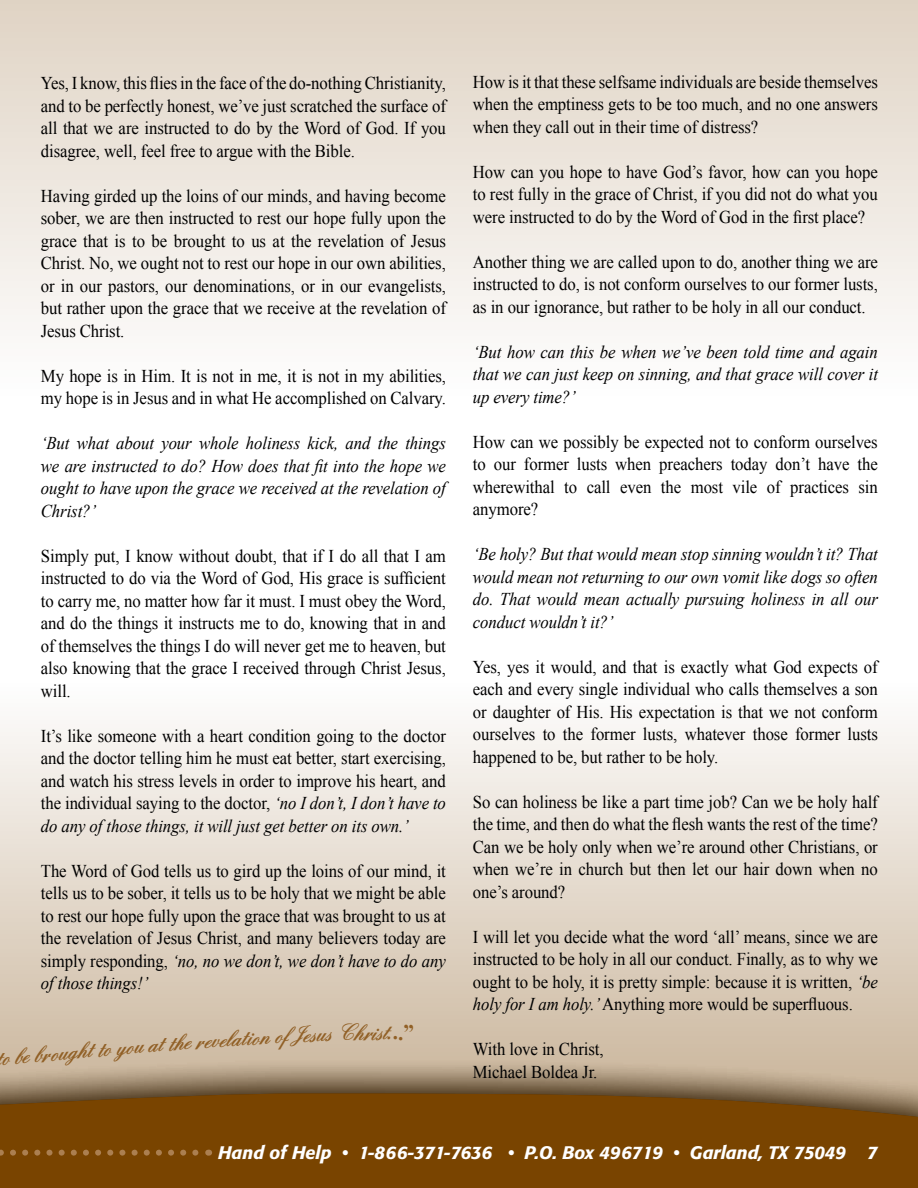
<style>
.page{position:relative;width:918px;height:1188px;background:#fff}
.page>*{position:absolute;margin:0;border:0;box-sizing:border-box;transform-origin:0 0}
.t1{font:700 22.5px "Quadrille Script Black Ssk";color:#916026;scale:.93 1}
.t2{font:18px/22.5px "Times New Roman";letter-spacing:-.005em;color:#000;text-align:justify;scale:.93 1}
.t3{font:italic 18px/22.5px "Times New Roman";letter-spacing:-.005em;color:#000;text-align:justify;scale:.93 1}
.t4{font:italic 500 18px "Formata";color:#fff}
.s1{font-style:italic}
</style>
<div class="page">
<svg style="left:202px;top:724px;width:716px;height:464px;background:#c9b69d"></svg>
<div style="left:0;top:0;width:918px;height:400px;background:linear-gradient(to bottom,#e0d3c4,#fefeff)"></div>
<svg style="left:0;top:724px;width:202px;height:464px;background:#cab69e"></svg>
<svg style="left:316px;top:1023px;width:63px;height:19px"></svg>
<svg style="left:394px;top:1024px;width:19px;height:16px"></svg>
<p class="t2" style="left:41px;top:71px;width:437px">Yes, I know, this flies in the face of the do-nothing Christianity, and to be perfectly honest, we’ve just scratched the surface of all that we are instructed to do by the Word of God. If you disagree, well, feel free to argue with the Bible.</p>
<p class="t2" style="left:41px;top:184px;width:437px">Having girded up the loins of our minds, and having become sober, we are then instructed to rest our hope fully upon the grace that is to be brought to us at the revelation of Jesus Christ. No, we ought not to rest our hope in our own abilities, or in our pastors, our denominations, or in our evangelists, but rather upon the grace that we receive at the revelation of Jesus Christ.</p>
<p class="t2" style="left:41px;top:364px;width:437px">My hope is in Him. It is not in me, it is not in my abilities, my hope is in Jesus and in what He accomplished on Calvary.</p>
<p class="t3" style="left:41px;top:431px;width:437px">‘But what about your whole holiness kick, and the things we are instructed to do? How does that fit into the hope we ought to have upon the grace we received at the revelation of Christ?’</p>
<p class="t2" style="left:41px;top:544px;width:437px">Simply put, I know without doubt, that if I do all that I am instructed to do via the Word of God, His grace is sufficient to carry me, no matter how far it must. I must obey the Word, and do the things it instructs me to do, knowing that in and of themselves the things I do will never get me to heaven, but also knowing that the grace I received through Christ Jesus, will.</p>
<p class="t2" style="left:41px;top:724px;width:437px">It’s like someone with a heart condition going to the doctor and the doctor telling him he must eat better, start exercising, and watch his stress levels in order to improve his heart, and the individual saying to the doctor, <span class="s1">‘no I don’t, I don’t have to do any of those things, it will just get better on its own.’</span></p>
<p class="t2" style="left:41px;top:859px;width:437px">The Word of God tells us to gird up the loins of our mind, it tells us to be sober, it tells us to be holy that we might be able to rest our hope fully upon the grace that was brought to us at the revelation of Jesus Christ, and many believers today are simply responding, <span class="s1">‘no, no we don’t, we don’t have to do any of those things!’</span></p>
<p class="t1" style="left:13px;top:1043px;width:162px;rotate:-5deg">be brought to you at</p>
<p class="t1" style="left:167px;top:1030px;width:100px;rotate:-4deg">the revelatio</p>
<p class="t1" style="left:259px;top:1023px;width:62px;rotate:-3deg">n of Jes</p>
<p class="t1" style="left:376px;top:1019px;width:20px">st.</p>
<p class="t2" style="left:473px;top:70px;width:437px">How is it that these selfsame individuals are beside themselves when the emptiness gets to be too much, and no one answers when they call out in their time of distress?</p>
<p class="t2" style="left:473px;top:160px;width:437px">How can you hope to have God’s favor, how can you hope to rest fully in the grace of Christ, if you did not do what you were instructed to do by the Word of God in the first place?</p>
<p class="t2" style="left:473px;top:250px;width:437px">Another thing we are called upon to do, another thing we are instructed to do, is not conform ourselves to our former lusts, as in our ignorance, but rather to be holy in all our conduct.</p>
<p class="t3" style="left:473px;top:340px;width:437px">‘But how can this be when we’ve been told time and again that we can just keep on sinning, and that grace will cover it up every time?’</p>
<p class="t2" style="left:473px;top:430px;width:437px">How can we possibly be expected not to conform ourselves to our former lusts when preachers today don’t have the wherewithal to call even the most vile of practices sin anymore?</p>
<p class="t3" style="left:473px;top:543px;width:437px">‘Be holy? But that would mean stop sinning wouldn’t it? That would mean not returning to our own vomit like dogs so often do. That would mean actually pursuing holiness in all our conduct wouldn’t it?’</p>
<p class="t2" style="left:473px;top:655px;width:437px">Yes, yes it would, and that is exactly what God expects of each and every single individual who calls themselves a son or daughter of His. His expectation is that we not conform ourselves to the former lusts, whatever those former lusts happened to be, but rather to be holy.</p>
<p class="t2" style="left:473px;top:790px;width:437px">So can holiness be like a part time job? Can we be holy half the time, and then do what the flesh wants the rest of the time?<br>Can we be holy only when we’re around other Christians, or when we’re in church but then let our hair down when no one’s around?</p>
<p class="t2" style="left:473px;top:925px;width:437px">I will let you decide what the word ‘all’ means, since we are instructed to be holy in all our conduct. Finally, as to why we ought to be holy, it is pretty simple: because it is written, <span class="s1">‘be holy for I am holy.’</span> Anything more would be superfluous.</p>
<p class="t2" style="left:473px;top:1038px;width:142px">With love in Christ,<br>Michael Boldea Jr.</p>
<p class="t4" style="left:218px;top:1141px;width:661px">Hand of Help • 1-866-371-7636 • P.O. Box 496719 • Garland, TX 75049 7</p>
</div>
